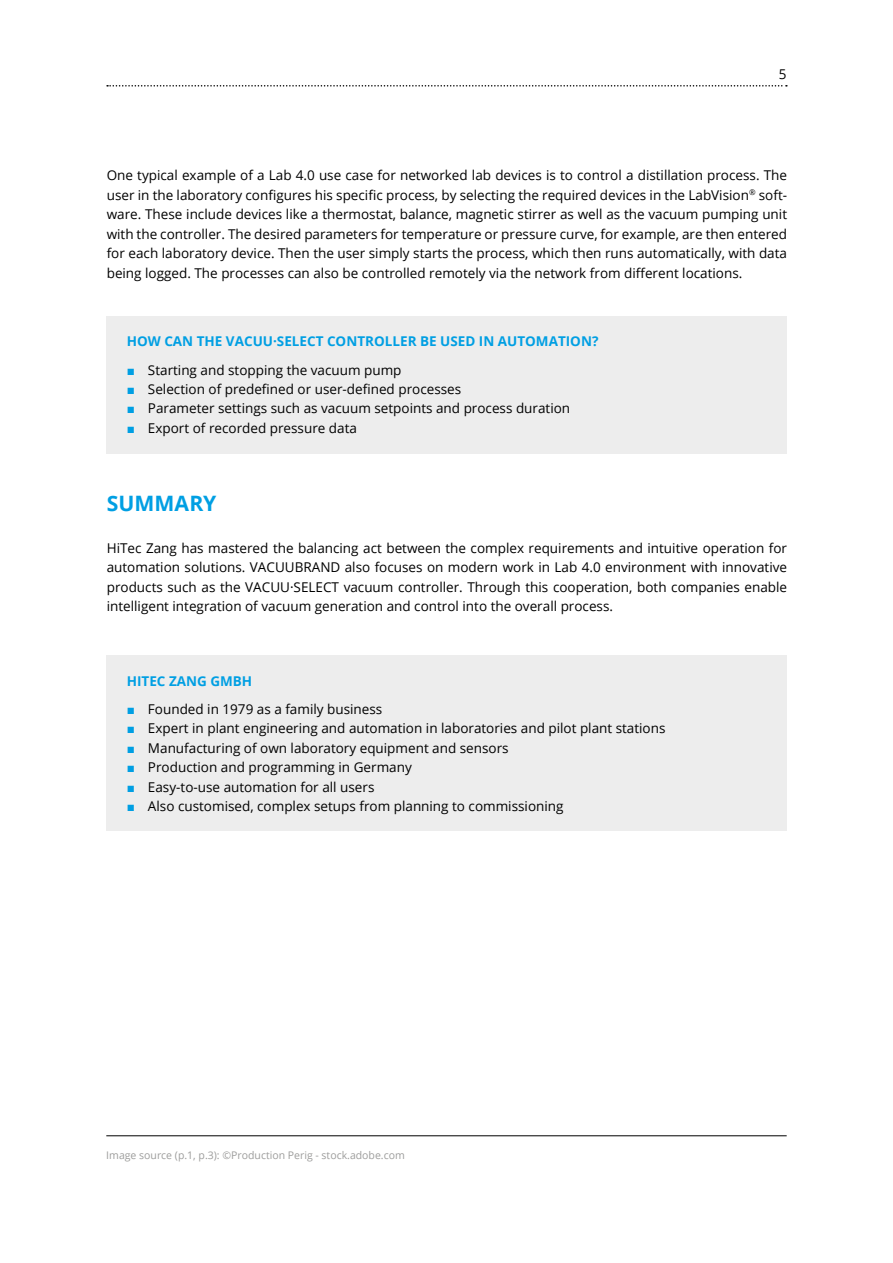
<style>
.page{position:relative;width:893px;height:1263px;background:#fff}
.page>*{position:absolute;margin:0;border:0;box-sizing:border-box;transform-origin:0 0}
.t1{font:700 21.15px "Open Sans";color:#009fe3}
.t2{font:13.5px/19.5px "Open Sans";color:#000;text-align:justify}
.t3{font:700 13.5px "Open Sans";color:#009fe3}
.t4{font:10.5px "Open Sans";color:#9d9d9c}
.s1{font-family:"Arial";color:#009fe3}
</style>
<div class="page">
<svg style="left:107px;top:85px;width:680px;height:2px"></svg>
<hr style="left:106px;top:1135px;width:681px;height:1px;background:#000">
<div style="left:106px;top:316px;width:681px;height:137px;background:#ededed"></div>
<div style="left:106px;top:655px;width:681px;height:176px;background:#ededed"></div>
<p class="t2" style="left:779px;top:64px;width:9px">5</p>
<p class="t2" style="left:107px;top:165px;width:682px">One typical example of a Lab 4.0 use case for networked lab devices is to control a distillation process. The user in the laboratory configures his specific process, by selecting the required devices in the LabVision<sup>®</sup> soft&shy;ware. These include devices like a thermostat, balance, magnetic stirrer as well as the vacuum pumping unit with the controller. The desired parameters for temperature or pressure curve, for example, are then entered for each laboratory device. Then the user simply starts the process, which then runs automatically, with data being logged. The processes can also be controlled remotely via the network from different locations.</p>
<p class="t3" style="left:127px;top:332px;width:473px">HOW CAN THE VACUU·SELECT CONTROLLER BE USED IN AUTOMATION?</p>
<p class="t2" style="left:127px;top:359px;width:276px"><span class="s1">■</span> Starting and stopping the vacuum pump</p>
<p class="t2" style="left:127px;top:379px;width:336px"><span class="s1">■</span> Selection of predefined or user-defined processes</p>
<p class="t2" style="left:127px;top:398px;width:445px"><span class="s1">■</span> Parameter settings such as vacuum setpoints and process duration</p>
<p class="t2" style="left:127px;top:418px;width:232px"><span class="s1">■</span> Export of recorded pressure data</p>
<h1 class="t1" style="left:107px;top:488px;width:111px">SUMMARY</h1>
<p class="t2" style="left:107px;top:537px;width:682px">HiTec Zang has mastered the balancing act between the complex requirements and intuitive operation for automation solutions. VACUUBRAND also focuses on modern work in Lab 4.0 environment with innovative products such as the VACUU·SELECT vacuum controller. Through this cooperation, both companies enable intelligent integration of vacuum generation and control into the overall process.</p>
<p class="t3" style="left:127px;top:671px;width:127px">HITEC ZANG GMBH</p>
<p class="t2" style="left:127px;top:699px;width:257px"><span class="s1">■</span> Founded in 1979 as a family business</p>
<p class="t2" style="left:127px;top:718px;width:540px"><span class="s1">■</span> Expert in plant engineering and automation in laboratories and pilot plant stations</p>
<p class="t2" style="left:127px;top:738px;width:383px"><span class="s1">■</span> Manufacturing of own laboratory equipment and sensors</p>
<p class="t2" style="left:127px;top:757px;width:287px"><span class="s1">■</span> Production and programming in Germany</p>
<p class="t2" style="left:127px;top:777px;width:249px"><span class="s1">■</span> Easy-to-use automation for all users</p>
<p class="t2" style="left:127px;top:796px;width:438px"><span class="s1">■</span> Also customised, complex setups from planning to commissioning</p>
<p class="t4" style="left:106px;top:1148px;width:300px">Image source (p.1, p.3): ©Production Perig - stock.adobe.com</p>
</div>
